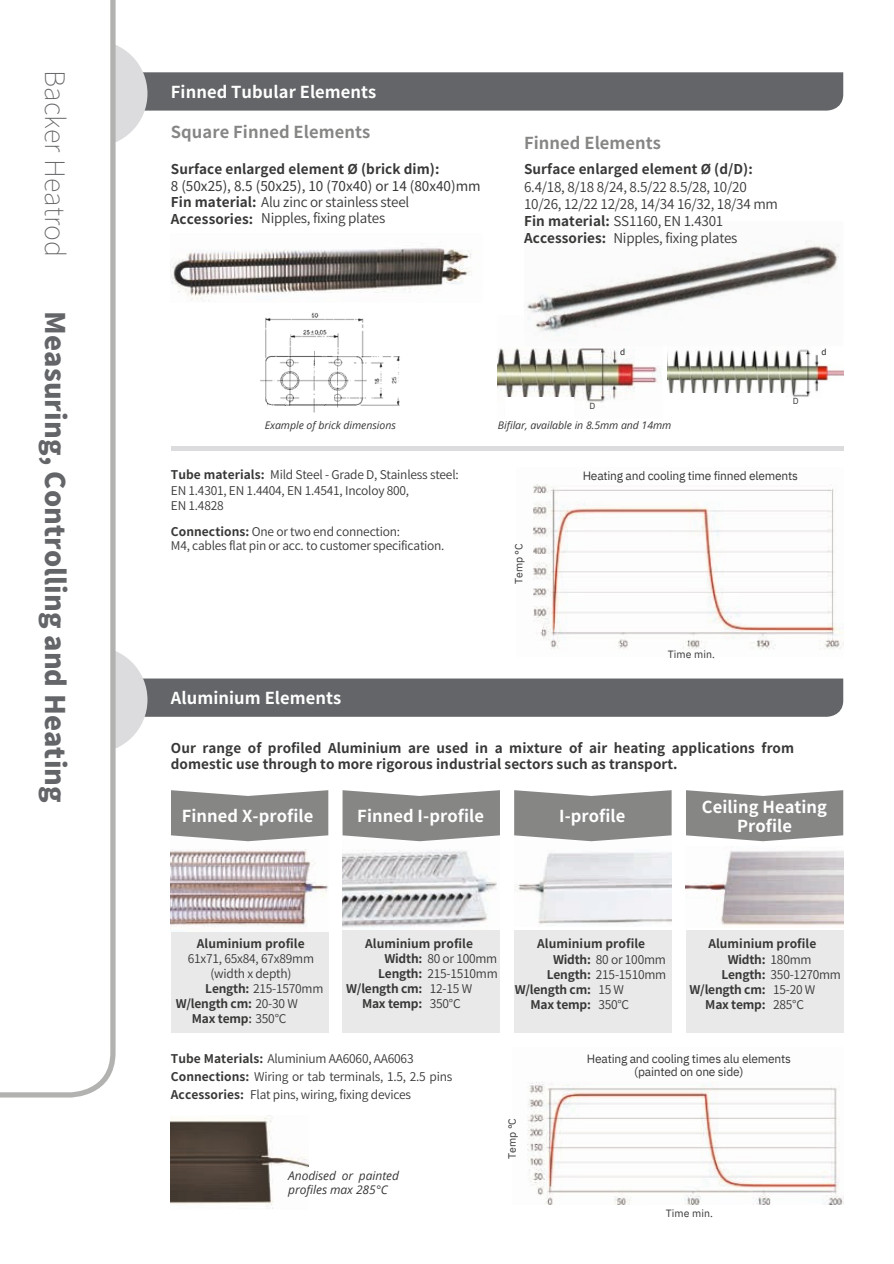
<style>
.page{position:relative;width:894px;height:1264px;background:#fff}
.page>*{position:absolute;margin:0;border:0;box-sizing:border-box;transform-origin:0 0}
.t1{font:800 27px "Source Han Sans JP";letter-spacing:.005em;color:#636568}
.t2{font:200 27px "Source Han Sans JP";letter-spacing:.005em;color:#636568}
.t3{font:700 16.5px/19.2px "Source Han Sans JP";letter-spacing:.005em;color:#fff;text-align:center}
.t4{font:700 16.5px "Source Han Sans JP";letter-spacing:.005em;color:#868685}
.t5{font:700 13.5px/16.5px "Source Han Sans JP";letter-spacing:.005em;color:#383837}
.t6{font:13.5px/16.8px "Source Han Sans JP";letter-spacing:-.02em;color:#383837}
.t7{font:12px/17.9px "Source Han Sans JP";letter-spacing:-.02em;color:#383837}
.t8{font:700 12px "Source Han Sans JP";letter-spacing:.005em;color:#383837}
.t9{font:12px/13.5px "IBM Plex Sans";letter-spacing:-.02em;color:#383837;text-align:center}
.t10{font:700 12px "Source Han Sans JP";letter-spacing:-.02em;color:#383837}
.t11{font:italic 12px/13.5px "Open Sans";letter-spacing:-.005em;color:#383837}
.t12{font:italic 10.5px "Open Sans";letter-spacing:-.005em;color:#383837}
.t13{font:10.5px "IBM Plex Sans";letter-spacing:.01em;color:#383837}
.t14{font:8.7px "IBM Plex Sans";color:#383837}
.t15{font:8.7px "IBM Plex Sans";color:#171615}
.s1{font-weight:400}
.s2{font-weight:700}
.s3{font-weight:500}
</style>
<div class="page">
<div style="left:143px;top:72px;width:700px;height:39px;background:#636568"></div>
<div style="left:41px;top:40px;width:106px;height:107px;background:#dcdbdd;border-radius:50%"></div>
<div style="left:143px;top:678px;width:700px;height:38px;background:#636568"></div>
<div style="left:41px;top:646px;width:106px;height:107px;background:#dcdbdd;border-radius:50%"></div>
<img style="left:527px;top:1082px;width:316px;height:122px">
<div style="left:171px;top:930px;width:157px;height:102px;background:#e9e9e9"></div>
<div style="left:514px;top:930px;width:157px;height:102px;background:#e9e9e9"></div>
<div style="left:685px;top:930px;width:158px;height:102px;background:#e9e9e9"></div>
<img style="left:171px;top:841px;width:157px;height:90px">
<img style="left:342px;top:841px;width:155px;height:87px">
<svg style="left:171px;top:790px;width:157px;height:51px;background:#939392"></svg>
<img style="left:685px;top:851px;width:158px;height:74px">
<svg style="left:686px;top:790px;width:156px;height:51px;background:#939392"></svg>
<img style="left:515px;top:841px;width:156px;height:85px">
<svg style="left:342px;top:790px;width:158px;height:51px;background:#949493"></svg>
<div style="left:342px;top:930px;width:158px;height:102px;background:#e9e9e9"></div>
<svg style="left:514px;top:790px;width:157px;height:51px;background:#939392"></svg>
<img style="left:171px;top:248px;width:301px;height:54px">
<img style="left:260px;top:312px;width:140px;height:101px">
<svg style="left:260px;top:400px;width:40px;height:13px"></svg>
<svg style="left:317px;top:389px;width:17px;height:24px"></svg>
<img style="left:667px;top:349px;width:175px;height:48px">
<div style="left:667px;top:393px;width:118px;height:25px;background:#fff"></div>
<img style="left:498px;top:348px;width:163px;height:55px">
<div style="left:505px;top:398px;width:69px;height:21px;background:#fff"></div>
<img style="left:527px;top:240px;width:313px;height:96px">
<img style="left:533px;top:484px;width:310px;height:166px">
<div style="left:171px;top:446px;width:672px;height:5px;background:#dcdbdd"></div>
<img style="left:171px;top:1115px;width:137px;height:94px">
<svg style="left:0;top:0;width:115px;height:1097px"></svg>
<h4 class="t2" style="left:77px;top:70px;width:188px;rotate:90deg">Backer Heatrod</h4>
<h3 class="t1" style="left:77px;top:311px;width:493px;rotate:90deg">Measuring, Controlling and Heating</h3>
<p class="t3" style="left:171px;top:81px;width:207px">Finned Tubular Elements</p>
<p class="t4" style="left:171px;top:119px;width:201px">Square Finned Elements</p>
<h4 class="t5" style="left:171px;top:160px;width:311px">Surface enlarged element Ø (brick dim):<br><span class="s1">8 (50x25), 8.5 (50x25), 10 (70x40) or 14 (80x40)mm<br></span>Fin material: <span class="s1">Alu zinc or stainless steel</span></h4>
<h4 class="t5" style="left:171px;top:210px;width:84px">Accessories:</h4>
<p class="t6" style="left:261px;top:209px;width:125px">Nipples, fixing plates</p>
<p class="t4" style="left:524px;top:130px;width:138px">Finned Elements</p>
<p class="t5" style="left:524px;top:160px;width:230px">Surface enlarged element Ø (d/D):</p>
<p class="t6" style="left:524px;top:178px;width:255px">6.4/18, 8/18 8/24, 8.5/22 8.5/28, 10/20<br>10/26, 12/22 12/28, 14/34 16/32, 18/34 mm</p>
<h6 class="t5" style="left:524px;top:212px;width:201px">Fin material: <span class="s1">SS1160, EN 1.4301<br></span>Accessories:</h6>
<p class="t6" style="left:613px;top:229px;width:125px">Nipples, fixing plates</p>
<p class="t14" style="left:589px;top:400px;width:7px">D</p>
<p class="t15" style="left:620px;top:345px;width:7px">d</p>
<p class="t12" style="left:265px;top:418px;width:133px">Example of brick dimensions</p>
<p class="t12" style="left:498px;top:418px;width:175px">Bifilar, available in 8.5mm and 14mm</p>
<h3 class="t14" style="left:792px;top:395px;width:7px">D</h3>
<p class="t8" style="left:171px;top:465px;width:95px">Tube materials:</p>
<p class="t7" style="left:270px;top:465px;width:190px">Mild Steel - Grade D, Stainless steel:</p>
<p class="t7" style="left:171px;top:481px;width:240px">EN 1.4301, EN 1.4404, EN 1.4541, Incoloy 800,</p>
<h3 class="t7" style="left:171px;top:496px;width:54px">EN 1.4828</h3>
<p class="t7" style="left:171px;top:522px;width:230px"><span class="s2">Connections:</span> One or two end connection:</p>
<h6 class="t7" style="left:171px;top:535px;width:275px">M4, cables flat pin or acc. to customer specification.</h6>
<h6 class="t13" style="left:511px;top:584px;width:42px;rotate:-90deg">Temp °C</h6>
<h3 class="t9" style="left:582px;top:468px;width:217px">Heating and cooling time finned elements</h3>
<p class="t15" style="left:821px;top:345px;width:7px">d</p>
<p class="t3" style="left:171px;top:687px;width:172px">Aluminium Elements</p>
<h6 class="t13" style="left:667px;top:647px;width:49px">Time min.</h6>
<p class="t5" style="left:171px;top:739px;width:624px;line-height:15.8px">Our range of profiled Aluminium are used in a mixture of air heating applications from domestic use through to more rigorous industrial sectors such as transport.</p>
<p class="t3" style="left:182px;top:805px;width:133px">Finned X-profile</p>
<p class="t3" style="left:701px;top:796px;width:127px">Ceiling Heating<br>Profile</p>
<p class="t3" style="left:357px;top:805px;width:128px">Finned I-profile</p>
<p class="t3" style="left:559px;top:805px;width:68px">I-profile</p>
<h6 class="t8" style="left:197px;top:934px;width:109px">Aluminium profile</h6>
<p class="t7" style="left:188px;top:950px;width:128px;line-height:15px;text-align:center">61x71, 65x84, 67x89mm (width x depth)</p>
<p class="t7" style="left:205px;top:978px;width:120px"><span class="s2">Length:</span> 215-1570mm</p>
<p class="t10" style="left:176px;top:993px;width:124px">W/length cm: <span class="s1">20-30 W</span></p>
<p class="t8" style="left:192px;top:1008px;width:96px">Max temp<span class="s3">:</span> <span class="s1">350°C</span></p>
<h6 class="t8" style="left:365px;top:934px;width:109px">Aluminium profile</h6>
<p class="t8" style="left:537px;top:934px;width:109px">Aluminium profile</p>
<h3 class="t8" style="left:708px;top:934px;width:109px">Aluminium profile</h3>
<h6 class="t7" style="left:384px;top:949px;width:114px"><span class="s2">Width:</span> 80 or 100mm</h6>
<h6 class="t7" style="left:378px;top:964px;width:121px"><span class="s2">Length:</span> 215-1510mm</h6>
<h6 class="t10" style="left:346px;top:979px;width:78px">W/length cm:</h6>
<h6 class="t8" style="left:362px;top:994px;width:62px">Max temp:</h6>
<h6 class="t7" style="left:553px;top:949px;width:114px"><span class="s2">Width:</span> 80 or 100mm</h6>
<h6 class="t7" style="left:546px;top:964px;width:121px"><span class="s2">Length:</span> 215-1510mm</h6>
<h6 class="t10" style="left:514px;top:979px;width:78px">W/length cm:</h6>
<h6 class="t8" style="left:530px;top:994px;width:62px">Max temp:</h6>
<p class="t8" style="left:727px;top:949px;width:85px">Width: <span class="s1">180mm</span></p>
<p class="t7" style="left:721px;top:964px;width:121px"><span class="s2">Length:</span> 350-1270mm</p>
<p class="t10" style="left:689px;top:979px;width:78px">W/length cm:</p>
<p class="t8" style="left:705px;top:994px;width:62px">Max temp:</p>
<p class="t7" style="left:429px;top:979px;width:44px">12-15 W</p>
<p class="t7" style="left:429px;top:994px;width:32px">350°C</p>
<p class="t7" style="left:772px;top:979px;width:44px">15-20 W</p>
<p class="t7" style="left:772px;top:994px;width:32px">285°C</p>
<p class="t7" style="left:598px;top:979px;width:27px">15W</p>
<p class="t7" style="left:598px;top:994px;width:32px">350°C</p>
<p class="t7" style="left:171px;top:1049px;width:283px"><span class="s2">Tube Materials:</span> Aluminium AA6060, AA6063<br><span class="s2">Connections:</span> Wiring or tab terminals, 1.5, 2.5 pins<br><span class="s2">Accessories:</span></p>
<p class="t7" style="left:250px;top:1085px;width:162px">Flat pins, wiring, fixing devices</p>
<p class="t11" style="left:288px;top:1168px;width:112px">Anodised or painted profiles max 285°C</p>
<p class="t13" style="left:505px;top:1158px;width:42px;rotate:-90deg">Temp °C</p>
<p class="t9" style="left:586px;top:1051px;width:205px">Heating and cooling times alu elements (painted on one side)</p>
<p class="t13" style="left:665px;top:1205px;width:49px">Time min.</p>
</div>
